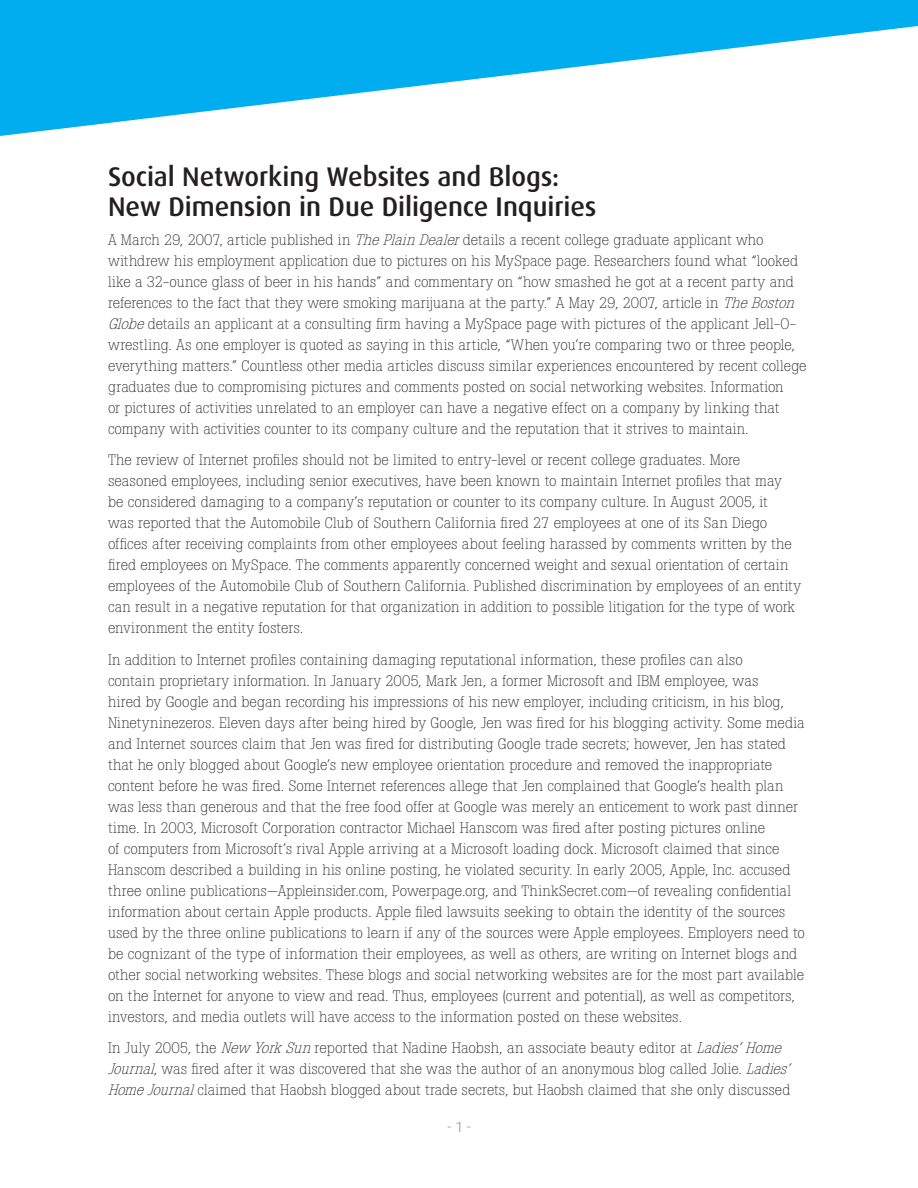
<style>
.page{position:relative;width:918px;height:1188px;background:#fff}
.page>*{position:absolute;margin:0;border:0;box-sizing:border-box;transform-origin:0 0}
.Page_Title_30pt{font:500 27px/30px "Dax OT";letter-spacing:-.005em;color:#231f20}
.About_USIS_Copy{font:300 15px/21px "Boton";color:#231f20}
.Body_Text{font:15px "Dax OT";color:#aeafb3}
.s1{font-style:italic}
</style>
<div class="page">
<svg style="left:0;top:0;width:918px;height:136px;fill:#00aeef"></svg>
<p class="Page_Title_30pt" style="left:108px;top:162px;width:490px">Social Networking Websites and Blogs:<br>New Dimension in Due Diligence Inquiries</p>
<p class="About_USIS_Copy" style="left:108px;top:229px;width:700px">A March 29, 2007, article published in <span class="s1">ThePlainDealer</span>details a recent college graduate applicant who withdrew his employment application due to pictures on his MySpace page. Researchers found what “looked like a 32-ounce glass of beer in his hands” and commentary on “how smashed he got at a recent party and references to the fact that they were smoking marijuana at the party.” A May 29, 2007, article in <span class="s1">TheBoston Globe</span>details an applicant at a consulting firm having a MySpace page with pictures of the applicant Jell-O&shy;wrestling. As one employer is quoted as saying in this article, “When you’re comparing two or three people, everything matters.” Countless other media articles discuss similar experiences encountered by recent college graduates due to compromising pictures and comments posted on social networking websites. Information<br>or pictures of activities unrelated to an employer can have a negative effect on a company by linking that company with activities counter to its company culture and the reputation that it strives to maintain.</p>
<p class="About_USIS_Copy" style="left:108px;top:449px;width:695px">The review of Internet profiles should not be limited to entry-level or recent college graduates. More seasoned employees, including senior executives, have been known to maintain Internet profiles that may be considered damaging to a company’s reputation or counter to its company culture. In August 2005, it<br>was reported that the Automobile Club of Southern California fired 27 employees at one of its San Diego offices after receiving complaints from other employees about feeling harassed by comments written by the fired employees on MySpace. The comments apparently concerned weight and sexual orientation of certain employees of the Automobile Club of Southern California. Published discrimination by employees of an entity can result in a negative reputation for that organization in addition to possible litigation for the type of work environment the entity fosters.</p>
<p class="About_USIS_Copy" style="left:108px;top:649px;width:698px">In addition to Internet profiles containing damaging reputational information, these profiles can also<br>contain proprietary information. In January 2005, Mark Jen, a former Microsoft and IBM employee, was<br>hired by Google and began recording his impressions of his new employer, including criticism, in his blog, Ninetyninezeros. Eleven days after being hired by Google, Jen was fired for his blogging activity. Some media and Internet sources claim that Jen was fired for distributing Google trade secrets; however, Jen has stated that he only blogged about Google’s new employee orientation procedure and removed the inappropriate content before he was fired. Some Internet references allege that Jen complained that Google’s health plan was less than generous and that the free food offer at Google was merely an enticement to work past dinner time. In 2003, Microsoft Corporation contractor Michael Hanscom was fired after posting pictures online<br>of computers from Microsoft’s rival Apple arriving at a Microsoft loading dock. Microsoft claimed that since Hanscom described a building in his online posting, he violated security. In early 2005, Apple, Inc. accused three online publications—Appleinsider.com, Powerpage.org, and ThinkSecret.com—of revealing confidential information about certain Apple products. Apple filed lawsuits seeking to obtain the identity of the sources used by the three online publications to learn if any of the sources were Apple employees. Employers need to be cognizant of the type of information their employees, as well as others, are writing on Internet blogs and other social networking websites. These blogs and social networking websites are for the most part available on the Internet for anyone to view and read. Thus, employees (current and potential), as well as competitors, investors, and media outlets will have access to the information posted on these websites.</p>
<p class="About_USIS_Copy" style="left:108px;top:1037px;width:688px">In July 2005, the <span class="s1">New YorkSun</span>reported that Nadine Haobsh, an associate beauty editor at <span class="s1">Ladies’Home<br>Journal</span>, was fired after it was discovered that she was the author of an anonymous blog called Jolie. <span class="s1">Ladies’<br>HomeJournal</span>claimed that Haobsh blogged about trade secrets, but Haobsh claimed that she only discussed</p>
<p class="Body_Text" style="left:447px;top:1118px;width:26px">- 1 -</p>
</div>
